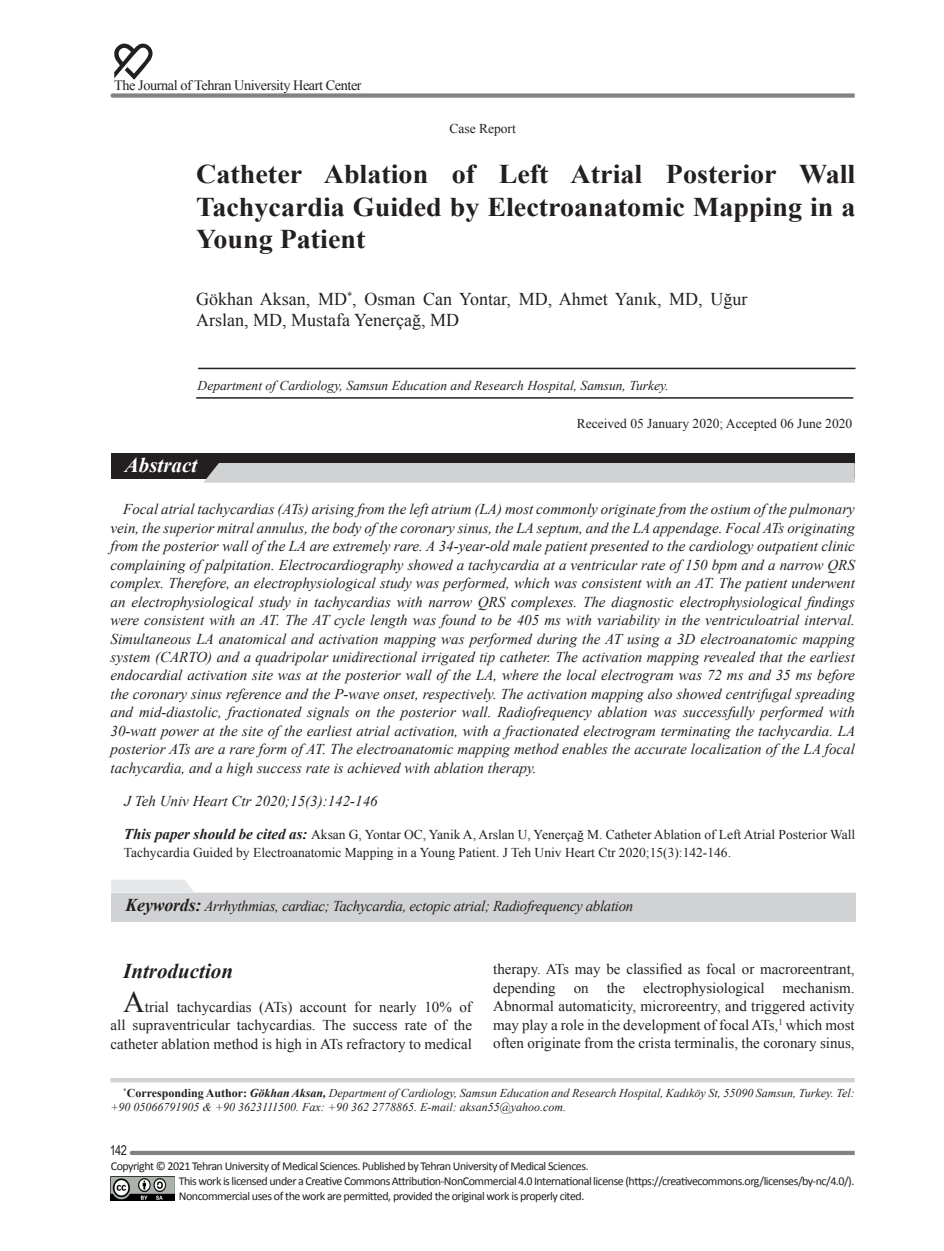
<style>
.page{position:relative;width:944px;height:1251px;background:#fff}
.page>*{position:absolute;margin:0;border:0;box-sizing:border-box;transform-origin:0 0}
.Titre_Maghale_01{font:700 27px/32.4px "Times New Roman";color:#231f20;text-align:justify;scale:1.04 1}
.Text_-_Font_10{font:italic 700 21px "Times New Roman";color:#231f20}
.t1{font:italic 700 21px "Times New Roman";color:#fff}
.Asamei_Nevisandegane{font:18px/21.6px "Times New Roman";color:#231f20}
.Figure_subtitles{font:italic 15px/18.5px "Times New Roman";color:#231f20;text-align:justify}
.Text_-_Font_10-2{font:15px/18.5px "Times New Roman";color:#231f20;text-align:justify}
.Keyword_01{font:italic 15px "Times New Roman";letter-spacing:-.02em;color:#231f20}
.t2{font:14.25px "Times New Roman";letter-spacing:-.03em;color:#231f20}
.t3{font:13.5px/18.5px "Times New Roman";color:#231f20}
.Asamie_Nevisandegane{font:italic 13.5px "Times New Roman";color:#231f20}
.t4{font:13.5px "Arial Narrow";color:#231f20}
.t5{font:12px/15px "Calibri";letter-spacing:-.04em;color:#231f20}
.t6{font:italic 12px/14.4px "Times New Roman";color:#231f20}
.s1{font-weight:700;font-style:italic;font-size:15px}
.s2{font-weight:700;font-size:18px}
.s3{font-size:30px}
.s4{font-weight:700;font-style:normal}
.s5{font-weight:700}
</style>
<div class="page">
<div style="left:111px;top:1077px;width:744px;height:5px;background:#d1d2d4"></div>
<svg style="left:114px;top:44px;width:39px;height:36px"></svg>
<svg style="left:110px;top:93px;width:745px;height:5px;background:#929496"></svg>
<svg style="left:129px;top:1150px;width:726px;height:4px;background:#999b9d"></svg>
<img style="left:111px;top:1176px;width:63px;height:23px">
<hr style="left:198px;top:367px;width:657px;height:2px;background:#231f20">
<hr style="left:196px;top:397px;width:657px;height:1px;background:#231f20">
<svg style="left:111px;top:880px;width:83px;height:12px"></svg>
<div style="left:111px;top:892px;width:745px;height:29px;background:#d1d2d4"></div>
<div style="left:111px;top:453px;width:744px;height:26px;background:#231f20"></div>
<div style="left:204px;top:463px;width:651px;height:19px;background:#d1d2d4"></div>
<p class="t2" style="left:114px;top:75px;width:249px">The Journal of Tehran University Heart Center</p>
<p class="t3" style="left:449px;top:119px;width:68px">Case Report</p>
<p class="Titre_Maghale_01" style="left:196px;top:157px;width:635px">Catheter Ablation of Left Atrial Posterior Wall Tachycardia Guided by Electroanatomic Mapping in a Young Patient</p>
<p class="Asamei_Nevisandegane" style="left:196px;top:287px;width:553px">Gökhan Aksan, MD<sup>*</sup>, Osman Can Yontar, MD, Ahmet Yanık, MD, Uğur<br>Arslan, MD, Mustafa Yenerçağ, MD</p>
<p class="Asamie_Nevisandegane" style="left:198px;top:376px;width:473px">Department of Cardiology, Samsun Education and Research Hospital, Samsun, Turkey.</p>
<p class="t1" style="left:125px;top:450px;width:74px">Abstract</p>
<p class="t3" style="left:577px;top:414px;width:277px">Received 05 January 2020; Accepted 06 June 2020</p>
<p class="Figure_subtitles" style="left:111px;top:499px;width:746px;text-indent:13px">Focal atrial tachycardias (ATs) arising from the left atrium (LA) most commonly originate from the ostium of the pulmonary vein, the superior mitral annulus, the body of the coronary sinus, the LA septum, and the LA appendage. Focal ATs originating from the posterior wall of the LA are extremely rare. A 34-year-old male patient presented to the cardiology outpatient clinic complaining of palpitation. Electrocardiography showed a tachycardia at a ventricular rate of 150 bpm and a narrow QRS complex. Therefore, an electrophysiological study was performed, which was consistent with an AT. The patient underwent an electrophysiological study in tachycardias with narrow QRS complexes. The diagnostic electrophysiological findings were consistent with an AT. The AT cycle length was found to be 405 ms with variability in the ventriculoatrial interval.<br>Simultaneous LA anatomical and activation mapping was performed during the AT using a 3D electroanatomic mapping system (CARTO) and a quadripolar unidirectional irrigated tip catheter. The activation mapping revealed that the earliest endocardial activation site was at the posterior wall of the LA, where the local electrogram was 72 ms and 35 ms before the coronary sinus reference and the P-wave onset, respectively. The activation mapping also showed centrifugal spreading and mid-diastolic, fractionated signals on the posterior wall. Radiofrequency ablation was successfully performed with 30-watt power at the site of the earliest atrial activation, with a fractionated electrogram terminating the tachycardia. LA posterior ATs are a rare form of AT. The electroanatomic mapping method enables the accurate localization of the LA focal tachycardia, and a high success rate is achieved with ablation therapy.</p>
<p class="Figure_subtitles" style="left:124px;top:791px;width:255px">J Teh Univ Heart Ctr 2020;15(3):142-146</p>
<p class="t3" style="left:124px;top:824px;width:733px"><span class="s1">This paper should be cited as:</span> Aksan G, Yontar OC, Yanik A, Arslan U, Yenerçağ M. Catheter Ablation of Left Atrial Posterior Wall<br>Tachycardia Guided by Electroanatomic Mapping in a Young Patient. J Teh Univ Heart Ctr 2020;15(3):142-146.</p>
<p class="Keyword_01" style="left:126px;top:895px;width:509px"><span class="s2">Keywords:</span> Arrhythmias, cardiac; Tachycardia, ectopic atrial; Radiofrequency ablation</p>
<p class="Text_-_Font_10" style="left:123px;top:956px;width:111px">Introduction</p>
<p class="Text_-_Font_10-2" style="left:111px;top:996px;width:363px;text-indent:13px"><span class="s3">A</span>trial tachycardias (ATs) account for nearly 10% of all supraventricular tachycardias. The success rate of the catheter ablation method is high in ATs refractory to medical</p>
<p class="Text_-_Font_10-2" style="left:493px;top:959px;width:363px">therapy. ATs may be classified as focal or macroreentrant, depending on the electrophysiological mechanism.<br>Abnormal automaticity, microreentry, and triggered activity may play a role in the development of focal ATs,<sup>1</sup> which most often originate from the crista terminalis, the coronary sinus,</p>
<p class="t6" style="left:111px;top:1085px;width:746px;text-indent:13px"><sup>*</sup><span class="s4">Corresponding Author:</span> <span class="s5">Gökhan Aksan,</span> Department of Cardiology, Samsun Education and Research Hospital, Kadıköy St, 55090 Samsun, Turkey. Tel: +90 05066791905 &amp; +90 3623111500. Fax: +90 362 2778865. E-mail: aksan55@yahoo.com.</p>
<p class="t4" style="left:110px;top:1140px;width:18px">142</p>
<p class="t5" style="left:111px;top:1157px;width:479px">Copyright © 2021 Tehran University of Medical Sciences. Published by Tehran University of Medical Sciences.</p>
<p class="t5" style="left:179px;top:1172px;width:677px">This work is licensed under a Creative Commons Attribution-NonCommercial 4.0 International license (https://creativecommons.org/licenses/by-nc/4.0/).<br>Noncommercial uses of the work are permitted, provided the original work is properly cited.</p>
</div>
